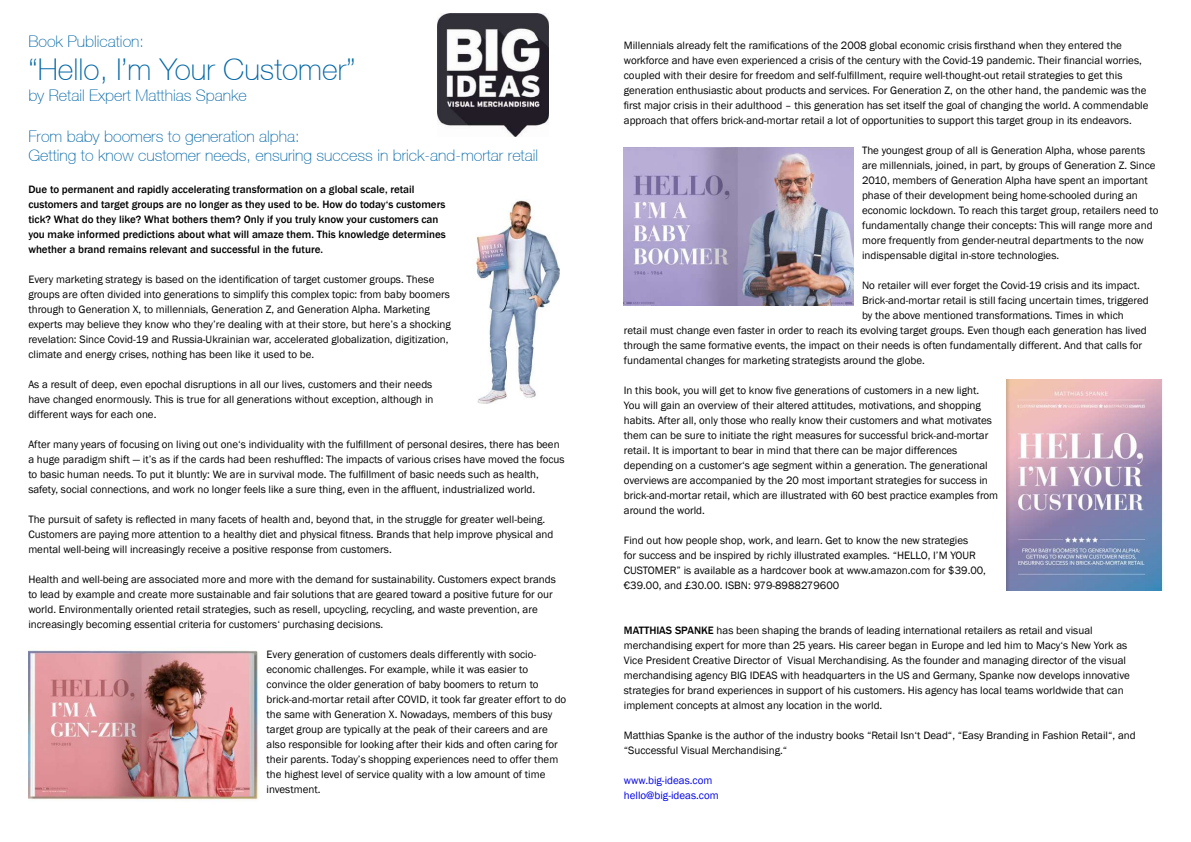
<style>
.page{position:relative;width:1191px;height:842px;background:#fff}
.page>*{position:absolute;margin:0;border:0;box-sizing:border-box;transform-origin:0 0}
.t1{font:100 30px "Helvetica Neue CE";color:#0066a7}
.t2{font:100 16px/19.2px "Helvetica Neue CE";color:#0066a7}
.t3{font:11px/15px "Franklin Gothic";color:#000}
.t4{font:500 11px/15px "Franklin Gothic";color:#000}
.t5{font:11px/15px "Franklin Gothic";color:#0000e9}
.s1{font-weight:500}
</style>
<div class="page">
<img style="left:437px;top:13px;width:112px;height:124px">
<img style="left:475px;top:200px;width:84px;height:204px">
<img style="left:28px;top:650px;width:230px;height:151px">
<img style="left:624px;top:147px;width:229px;height:158px">
<img style="left:1006px;top:380px;width:156px;height:211px">
<h2 class="t2" style="left:28px;top:32px;width:117px">Book Publication:</h2>
<h1 class="t1" style="left:28px;top:52px;width:329px">“Hello, I’m Your Customer”</h1>
<h2 class="t2" style="left:28px;top:86px;width:220px">by Retail Expert Matthias Spanke</h2>
<h2 class="t2" style="left:28px;top:127px;width:511px">From baby boomers to generation alpha:<br>Getting to know customer needs, ensuring success in brick-and-mortar retail</h2>
<p class="t4" style="left:28px;top:182px;width:419px">Due to permanent and rapidly accelerating transformation on a global scale, retail customers and target groups are no longer as they used to be. How do today‘s customers tick? What do they like? What bothers them? Only if you truly know your customers can you make informed predictions about what will amaze them. This knowledge determines whether a brand remains relevant and successful in the future.</p>
<p class="t3" style="left:28px;top:272px;width:424px">Every marketing strategy is based on the identification of target customer groups. These groups are often divided into generations to simplify this complex topic: from baby boomers through to Generation X, to millennials, Generation Z, and Generation Alpha. Marketing experts may believe they know who they’re dealing with at their store, but here’s a shocking revelation: Since Covid-19 and Russia-Ukrainian war, accelerated globalization, digitization, climate and energy crises, nothing has been like it used to be.</p>
<p class="t3" style="left:28px;top:377px;width:406px;text-align:justify">As a result of deep, even epochal disruptions in all our lives, customers and their needs have changed enormously. This is true for all generations without exception, although in different ways for each one.</p>
<p class="t3" style="left:28px;top:437px;width:538px">After many years of focusing on living out one‘s individuality with the fulfillment of personal desires, there has been a huge paradigm shift — it’s as if the cards had been reshuffled: The impacts of various crises have moved the focus to basic human needs. To put it bluntly: We are in survival mode. The fulfillment of basic needs such as health, safety, social connections, and work no longer feels like a sure thing, even in the affluent, industrialized world.</p>
<p class="t3" style="left:28px;top:512px;width:526px">The pursuit of safety is reflected in many facets of health and, beyond that, in the struggle for greater well-being.<br>Customers are paying more attention to a healthy diet and physical fitness. Brands that help improve physical and mental well-being will increasingly receive a positive response from customers.</p>
<p class="t3" style="left:28px;top:572px;width:529px">Health and well-being are associated more and more with the demand for sustainability. Customers expect brands to lead by example and create more sustainable and fair solutions that are geared toward a positive future for our world. Environmentally oriented retail strategies, such as resell, upcycling, recycling, and waste prevention, are increasingly becoming essential criteria for customers‘ purchasing decisions.</p>
<p class="t3" style="left:266px;top:647px;width:301px">Every generation of customers deals differently with socio&shy;economic challenges. For example, while it was easier to convince the older generation of baby boomers to return to brick-and-mortar retail after COVID, it took far greater effort to do the same with Generation X. Nowadays, members of this busy target group are typically at the peak of their careers and are also responsible for looking after their kids and often caring for their parents. Today’s shopping experiences need to offer them the highest level of service quality with a low amount of time investment.</p>
<p class="t3" style="left:624px;top:38px;width:526px">Millennials already felt the ramifications of the 2008 global economic crisis firsthand when they entered the workforce and have even experienced a crisis of the century with the Covid-19 pandemic. Their financial worries, coupled with their desire for freedom and self-fulfillment, require well-thought-out retail strategies to get this generation enthusiastic about products and services. For Generation Z, on the other hand, the pandemic was the first major crisis in their adulthood – this generation has set itself the goal of changing the world. A commendable approach that offers brick-and-mortar retail a lot of opportunities to support this target group in its endeavors.</p>
<p class="t3" style="left:862px;top:143px;width:298px">The youngest group of all is Generation Alpha, whose parents are millennials, joined, in part, by groups of Generation Z. Since 2010, members of Generation Alpha have spent an important phase of their development being home-schooled during an economic lockdown. To reach this target group, retailers need to fundamentally change their concepts: This will range more and more frequently from gender-neutral departments to the now indispensable digital in-store technologies.</p>
<p class="t3" style="left:862px;top:278px;width:279px">No retailer will ever forget the Covid-19 crisis and its impact.</p>
<p class="t3" style="left:862px;top:293px;width:288px">Brick-and-mortar retail is still facing uncertain times, triggered</p>
<p class="t3" style="left:862px;top:308px;width:263px">by the above mentioned transformations. Times in which</p>
<p class="t3" style="left:624px;top:323px;width:524px">retail must change even faster in order to reach its evolving target groups. Even though each generation has lived</p>
<p class="t3" style="left:624px;top:338px;width:520px">through the same formative events, the impact on their needs is often fundamentally different. And that calls for</p>
<p class="t3" style="left:624px;top:353px;width:302px">fundamental changes for marketing strategists around the globe.</p>
<p class="t3" style="left:624px;top:383px;width:376px">In this book, you will get to know five generations of customers in a new light.<br>You will gain an overview of their altered attitudes, motivations, and shopping habits. After all, only those who really know their customers and what motivates them can be sure to initiate the right measures for successful brick-and-mortar retail. It is important to bear in mind that there can be major differences depending on a customer‘s age segment within a generation. The generational overviews are accompanied by the 20 most important strategies for success in brick-and-mortar retail, which are illustrated with 60 best practice examples from around the world.</p>
<p class="t3" style="left:624px;top:533px;width:364px">Find out how people shop, work, and learn. Get to know the new strategies<br>for success and be inspired by richly illustrated examples. “HELLO, I’M YOUR CUSTOMER” is available as a hardcover book at www.amazon.com for $39.00, €39.00, and £30.00. ISBN: 979-8988279600</p>
<p class="t3" style="left:624px;top:623px;width:507px"><span class="s1">MATTHIAS SPANKE</span> has been shaping the brands of leading international retailers as retail and visual merchandising expert for more than 25 years. His career began in Europe and led him to Macy‘s New York as Vice President Creative Director of Visual Merchandising. As the founder and managing director of the visual merchandising agency BIG IDEAS with headquarters in the US and Germany, Spanke now develops innovative strategies for brand experiences in support of his customers. His agency has local teams worldwide that can implement concepts at almost any location in the world.</p>
<p class="t3" style="left:624px;top:728px;width:513px">Matthias Spanke is the author of the industry books “Retail Isn‘t Dead“, “Easy Branding in Fashion Retail“, and “Successful Visual Merchandising.“</p>
<p class="t5" style="left:624px;top:773px;width:96px">www.big-ideas.com hello@big-ideas.com</p>
</div>
